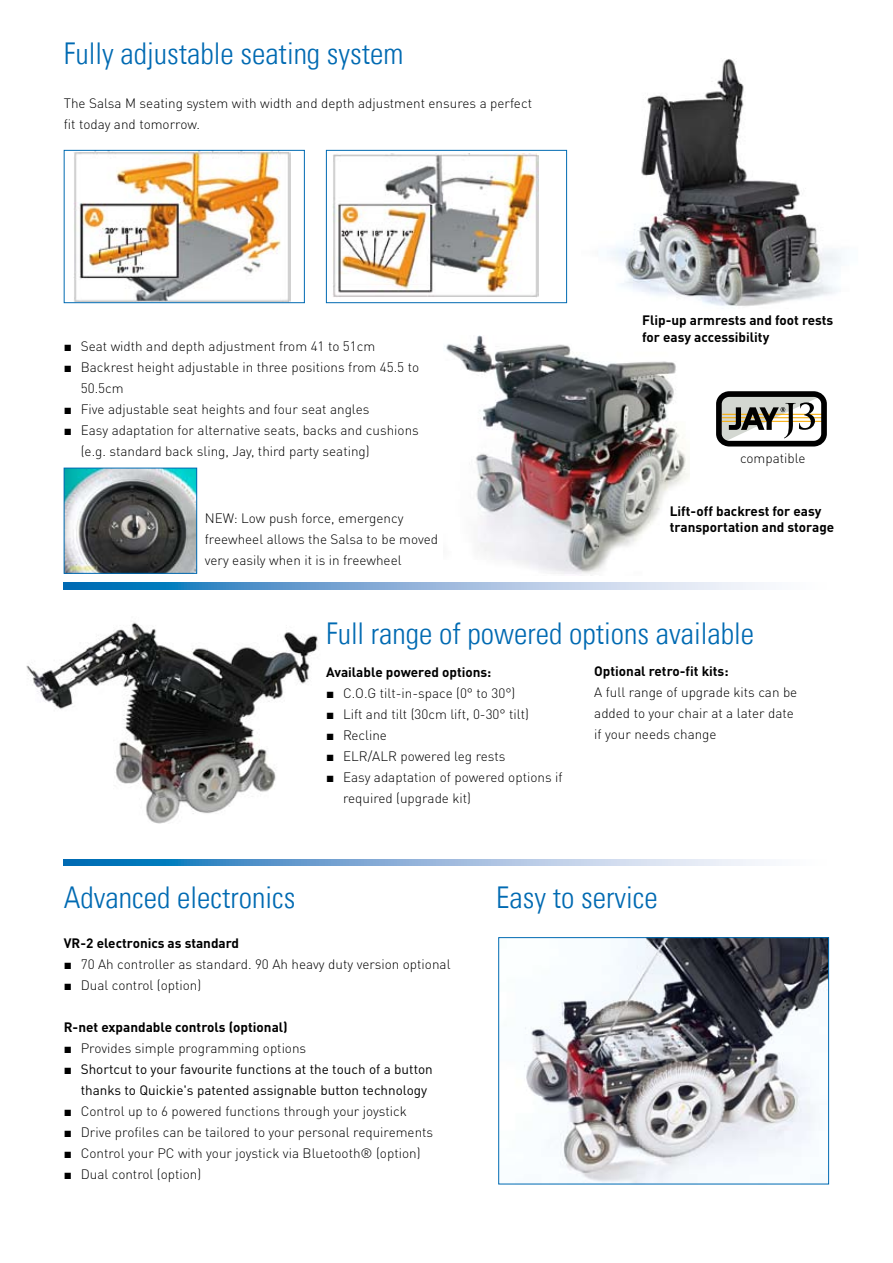
<style>
.page{position:relative;width:893px;height:1263px;background:#fff}
.page>*{position:absolute;margin:0;border:0;box-sizing:border-box;transform-origin:0 0}
.t1{font:30px "Univers Com 47 Light Cond";color:#006ab2}
.t2{font:300 13.5px/21px "DINOT";color:#000}
.t3{font:700 13.5px/16.5px "DINOT";color:#000}
.t4{font:13.5px/21px "DINOT";color:#000}
.s1{font-family:"Arial";font-weight:400}
.s2{font-family:"Arial"}
</style>
<div class="page">
<img style="left:66px;top:470px;width:129px;height:102px">
<div style="left:64px;top:468px;width:133px;height:106px;border:1px solid #006ab2"></div>
<svg style="left:723px;top:398px;width:97px;height:41px"></svg>
<div style="left:716px;top:391px;width:111px;height:55px;border:6px solid #000;border-radius:10px"></div>
<img style="left:26px;top:622px;width:292px;height:202px">
<img style="left:524px;top:939px;width:303px;height:243px">
<div style="left:498px;top:937px;width:331px;height:247px;border:1px solid #006ab2"></div>
<svg style="left:64px;top:583px;width:700px;height:6px;background:#83b1d8"></svg>
<svg style="left:64px;top:859px;width:700px;height:6px;background:#83b1d8"></svg>
<img style="left:444px;top:335px;width:245px;height:239px">
<img style="left:73px;top:152px;width:218px;height:149px">
<img style="left:332px;top:153px;width:207px;height:144px">
<div style="left:326px;top:150px;width:241px;height:153px;border:1px solid #006ab2"></div>
<div style="left:64px;top:150px;width:241px;height:153px;border:1px solid #006ab2"></div>
<img style="left:607px;top:59px;width:234px;height:247px">
<h1 class="t1" style="left:64px;top:36px;width:341px">Fully adjustable seating system</h1>
<p class="t2" style="left:64px;top:93px;width:470px">The Salsa M seating system with width and depth adjustment ensures a perfect fit today and tomorrow.</p>
<p class="t2" style="left:64px;top:335px;width:313px"><span class="s1">■</span> Seat width and depth adjustment from 41 to 51cm</p>
<p class="t2" style="left:81px;top:356px;width:340px;text-indent:-17px"><span class="s1">■</span> Backrest height adjustable in three positions from 45.5 to<br>50.5cm</p>
<p class="t2" style="left:64px;top:398px;width:307px"><span class="s1">■</span> Five adjustable seat heights and four seat angles</p>
<p class="t2" style="left:81px;top:419px;width:340px;text-indent:-17px"><span class="s1">■</span> Easy adaptation for alternative seats, backs and cushions (e.g. standard back sling, Jay, third party seating)</p>
<p class="t2" style="left:205px;top:507px;width:235px">NEW: Low push force, emergency freewheel allows the Salsa to be moved very easily when it is in freewheel</p>
<p class="t3" style="left:642px;top:311px;width:193px">Flip-up armrests and foot rests for easy accessibility</p>
<p class="t2" style="left:740px;top:448px;width:67px">compatible</p>
<p class="t3" style="left:670px;top:502px;width:166px">Lift-off backrest for easy transportation and storage</p>
<h1 class="t1" style="left:326px;top:616px;width:430px">Full range of powered options available</h1>
<p class="t3" style="left:326px;top:663px;width:167px">Available powered options:</p>
<p class="t2" style="left:326px;top:683px;width:191px"><span class="s1">■</span> C.O.G tilt-in-space (0° to 30°)</p>
<p class="t2" style="left:326px;top:704px;width:204px"><span class="s1">■</span> Lift and tilt (30cm lift, 0-30° tilt)</p>
<p class="t2" style="left:326px;top:725px;width:62px"><span class="s1">■</span> Recline</p>
<p class="t2" style="left:326px;top:746px;width:181px"><span class="s1">■</span> ELR/ALR powered leg rests</p>
<p class="t2" style="left:343px;top:767px;width:221px;text-indent:-17px"><span class="s1">■</span> Easy adaptation of powered options if required (upgrade kit)</p>
<p class="t3" style="left:594px;top:663px;width:136px">Optional retro-fit kits:</p>
<p class="t2" style="left:594px;top:682px;width:205px">A full range of upgrade kits can be added to your chair at a later date if your needs change</p>
<h1 class="t1" style="left:64px;top:880px;width:233px">Advanced electronics</h1>
<h1 class="t1" style="left:496px;top:880px;width:163px">Easy to service</h1>
<p class="t3" style="left:64px;top:934px;width:177px">VR-2 electronics as standard</p>
<p class="t2" style="left:64px;top:953px;width:388px"><span class="s1">■</span> 70 Ah controller as standard. 90 Ah heavy duty version optional</p>
<p class="t2" style="left:64px;top:974px;width:139px"><span class="s1">■</span> Dual control (option)</p>
<p class="t3" style="left:64px;top:1018px;width:226px">R-net expandable controls (optional)</p>
<p class="t2" style="left:64px;top:1037px;width:244px"><span class="s1">■</span> Provides simple programming options</p>
<p class="t4" style="left:81px;top:1058px;width:353px;text-indent:-17px"><span class="s2">■</span> Shortcut to your favourite functions at the touch of a button thanks to Quickie's patented assignable button technology</p>
<p class="t2" style="left:64px;top:1100px;width:345px"><span class="s1">■</span> Control up to 6 powered functions through your joystick</p>
<p class="t2" style="left:64px;top:1121px;width:371px"><span class="s1">■</span> Drive profiles can be tailored to your personal requirements</p>
<p class="t2" style="left:64px;top:1142px;width:358px"><span class="s1">■</span> Control your PC with your joystick via Bluetooth® (option)</p>
<p class="t2" style="left:64px;top:1163px;width:139px"><span class="s1">■</span> Dual control (option)</p>
</div>
